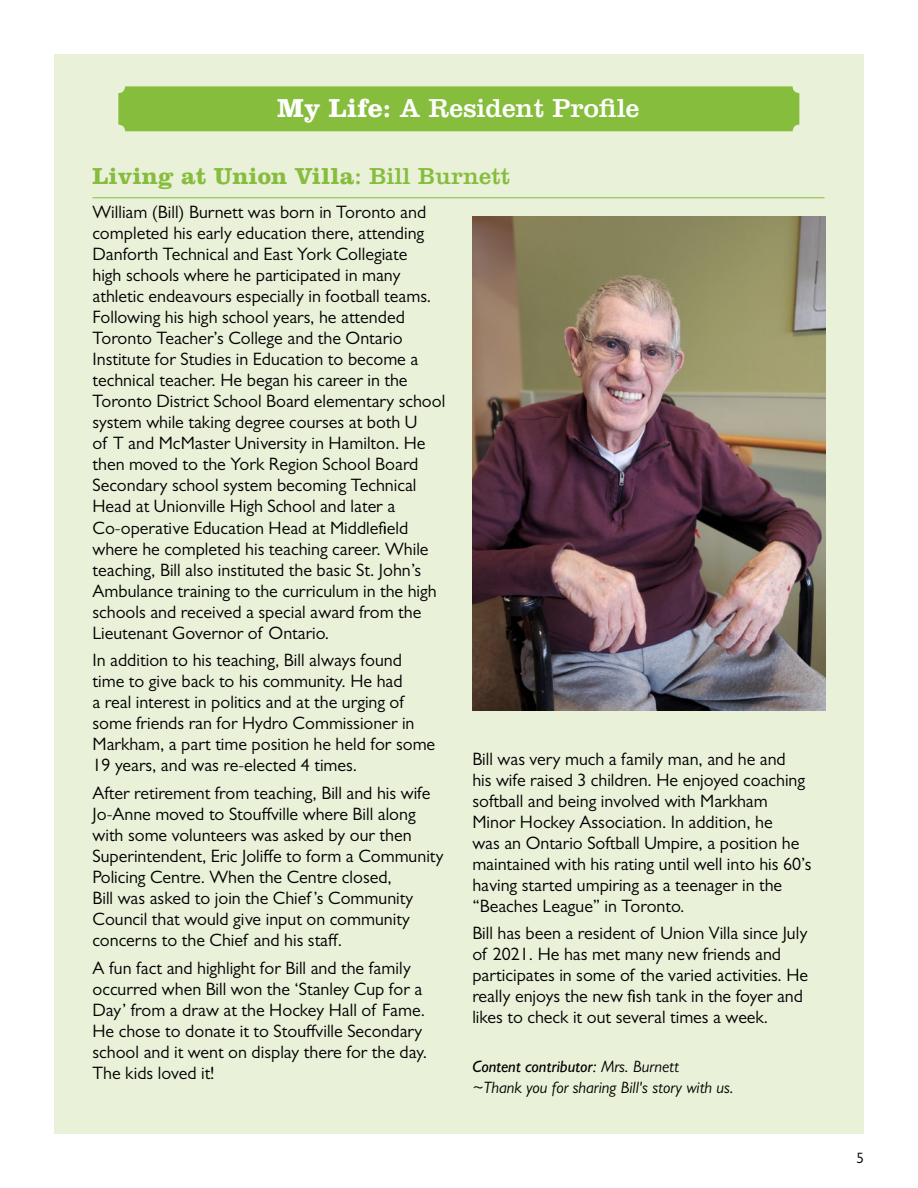
<style>
.page{position:relative;width:918px;height:1188px;background:#fff}
.page>*{position:absolute;margin:0;border:0;box-sizing:border-box;transform-origin:0 0}
.t1{font:27px "Clarendon LT Std";color:#fff}
.t2{font:700 24px "Clarendon LT Std";color:#86bd3d}
.t3{font:18px/21px "Gill Sans MT Pro";color:#000}
.t4{font:italic 16.5px/21px "Gill Sans MT Pro";color:#000}
.t5{font:15px "Gill Sans MT Pro";color:#000}
.s1{font-weight:700}
.s2{font-weight:400}
.s3{font-weight:500}
</style>
<div class="page">
<div style="left:54px;top:54px;width:810px;height:1080px;background:#eaf1d9"></div>
<div style="left:118px;top:86px;width:681px;height:45px;background:#86bd3d;border-radius:7px"></div>
<hr style="left:93px;top:197px;width:732px;height:1px;background:#86bd3d">
<img style="left:472px;top:216px;width:353px;height:495px">
<h1 class="t1" style="left:277px;top:92px;width:364px"><span class="s1">My Life:</span> A Resident Profile</h1>
<h2 class="t2" style="left:93px;top:161px;width:419px">Living at Union Villa<span class="s2">: Bill Burnett</span></h2>
<p class="t3" style="left:93px;top:202px;width:354px">William (Bill) Burnett was born in Toronto and completed his early education there, attending Danforth Technical and East York Collegiate<br>high schools where he participated in many athletic endeavours especially in football teams.<br>Following his high school years, he attended Toronto Teacher’s College and the Ontario Institute for Studies in Education to become a technical teacher. He began his career in the Toronto District School Board elementary school system while taking degree courses at both U<br>of T and McMaster University in Hamilton. He then moved to the York Region School Board Secondary school system becoming Technical Head at Unionville High School and later a Co-operative Education Head at Middlefield where he completed his teaching career. While teaching, Bill also instituted the basic St. John’s Ambulance training to the curriculum in the high schools and received a special award from the Lieutenant Governor of Ontario.</p>
<p class="t3" style="left:93px;top:650px;width:344px">In addition to his teaching, Bill always found time to give back to his community. He had<br>a real interest in politics and at the urging of some friends ran for Hydro Commissioner in Markham, a part time position he held for some 19 years, and was re-elected 4 times.</p>
<p class="t3" style="left:93px;top:782px;width:352px">After retirement from teaching, Bill and his wife Jo-Anne moved to Stouffville where Bill along with some volunteers was asked by our then Superintendent, Eric Joliffe to form a Community Policing Centre. When the Centre closed,<br>Bill was asked to join the Chief ’s Community Council that would give input on community concerns to the Chief and his staff.</p>
<p class="t3" style="left:93px;top:957px;width:336px">A fun fact and highlight for Bill and the family occurred when Bill won the ‘Stanley Cup for a Day’ from a draw at the Hockey Hall of Fame.<br>He chose to donate it to Stouffville Secondary school and it went on display there for the day.<br>The kids loved it!</p>
<p class="t3" style="left:472px;top:748px;width:341px">Bill was very much a family man, and he and<br>his wife raised 3 children. He enjoyed coaching softball and being involved with Markham Minor Hockey Association. In addition, he<br>was an Ontario Softball Umpire, a position he maintained with his rating until well into his 60’s having started umpiring as a teenager in the “Beaches League” in Toronto.</p>
<p class="t3" style="left:472px;top:923px;width:337px">Bill has been a resident of Union Villa since July of 2021. He has met many new friends and participates in some of the varied activities. He really enjoys the new fish tank in the foyer and likes to check it out several times a week.</p>
<p class="t4" style="left:472px;top:1056px;width:263px"><span class="s3">Content contributor:</span> Mrs. Burnett<br>~Thank you for sharing Bill's story with us.</p>
<p class="t5" style="left:856px;top:1149px;width:9px">5</p>
</div>
